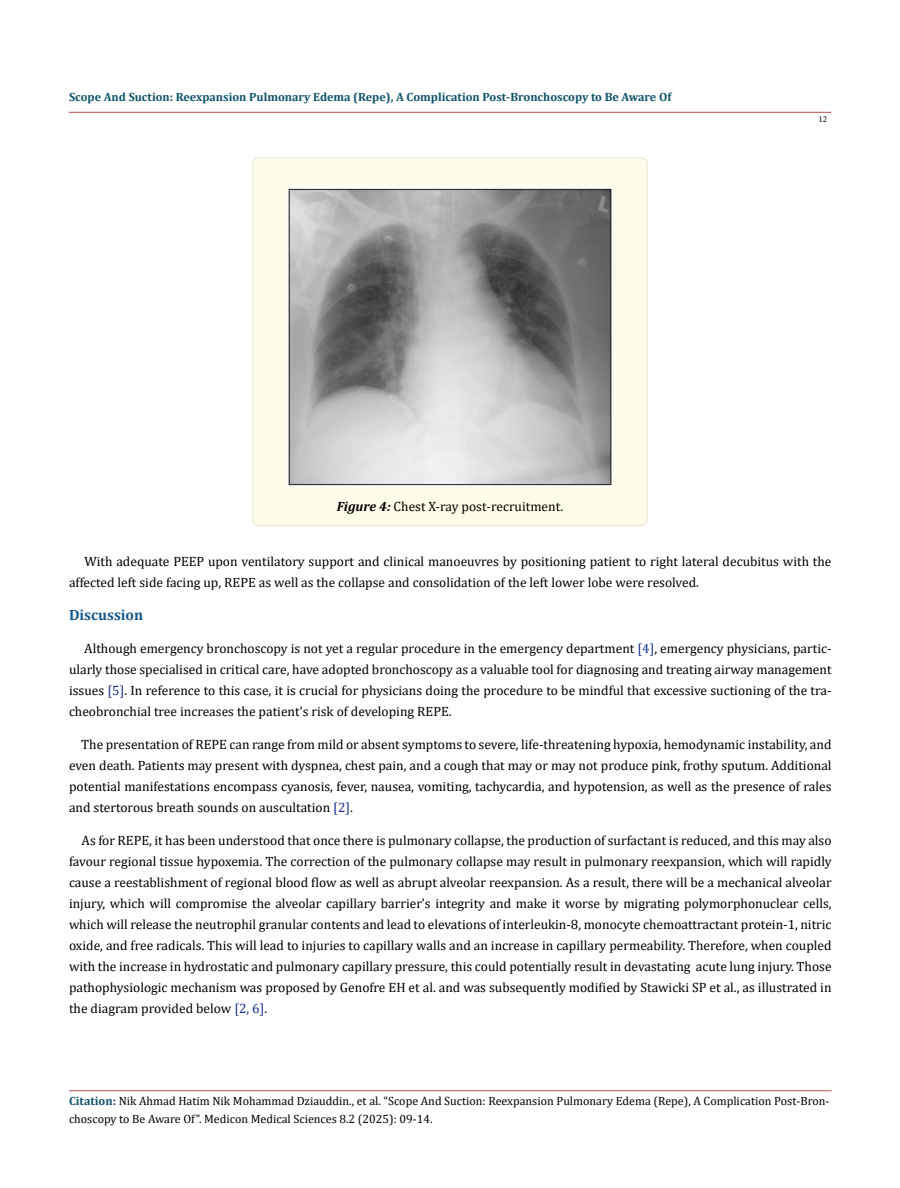
<style>
.page{position:relative;width:900px;height:1188px;background:#fff}
.page>*{position:absolute;margin:0;border:0;box-sizing:border-box;transform-origin:0 0}
.t1{font:700 15px "Cambria";color:#15588c}
.t2{font:13.5px/21px "Cambria";color:#000;text-align:justify}
.t3{font:12px/18px "Cambria";color:#000}
.t4{font:700 12px "Cambria";color:#0e536a}
.t5{font:9px "Minion Pro";color:#000}
.s1{font-weight:700;font-style:italic}
.s2{color:#152c8c}
.s3{font-weight:700;color:#0e536a}
.s4{font-weight:700;color:#173e88}
</style>
<div class="page">
<hr style="left:69px;top:1091px;width:763px;height:1px;background:#c0504d">
<hr style="left:69px;top:112px;width:762px;height:1px;background:#c0504d">
<div style="left:253px;top:158px;width:394px;height:367px;background:#fffde9;border-radius:6px"></div>
<div style="left:252px;top:157px;width:396px;height:369px;border:2px solid #eeece1;border-radius:6px"></div>
<img style="left:287px;top:187px;width:326px;height:299px">
<p class="t4" style="left:69px;top:89px;width:604px">Scope And Suction: Reexpansion Pulmonary Edema (Repe), A Complication Post-Bronchoscopy to Be Aware Of</p>
<p class="t5" style="left:818px;top:113px;width:10px">12</p>
<p class="t2" style="left:337px;top:496px;width:228px"><span class="s1">Figure 4:</span> Chest X-ray post-recruitment.</p>
<p class="t2" style="left:69px;top:551px;width:764px;text-indent:15px">With adequate PEEP upon ventilatory support and clinical manoeuvres by positioning patient to right lateral decubitus with the affected left side facing up, REPE as well as the collapse and consolidation of the left lower lobe were resolved.</p>
<p class="t1" style="left:69px;top:605px;width:76px">Discussion</p>
<p class="t2" style="left:69px;top:638px;width:764px;text-indent:15px">Although emergency bronchoscopy is not yet a regular procedure in the emergency department <span class="s2">[4]</span>, emergency physicians, partic&shy;ularly those specialised in critical care, have adopted bronchoscopy as a valuable tool for diagnosing and treating airway management issues <span class="s2">[5]</span>. In reference to this case, it is crucial for physicians doing the procedure to be mindful that excessive suctioning of the tra&shy;cheobronchial tree increases the patient’s risk of developing REPE.</p>
<p class="t2" style="left:69px;top:734px;width:764px;text-indent:12px">The presentation of REPE can range from mild or absent symptoms to severe, life-threatening hypoxia, hemodynamic instability, and even death. Patients may present with dyspnea, chest pain, and a cough that may or may not produce pink, frothy sputum. Additional potential manifestations encompass cyanosis, fever, nausea, vomiting, tachycardia, and hypotension, as well as the presence of rales and stertorous breath sounds on auscultation <span class="s2">[2]</span>.</p>
<p class="t2" style="left:69px;top:830px;width:764px;text-indent:13px">As for REPE, it has been understood that once there is pulmonary collapse, the production of surfactant is reduced, and this may also favour regional tissue hypoxemia. The correction of the pulmonary collapse may result in pulmonary reexpansion, which will rapidly cause a reestablishment of regional blood flow as well as abrupt alveolar reexpansion. As a result, there will be a mechanical alveolar injury, which will compromise the alveolar capillary barrier’s integrity and make it worse by migrating polymorphonuclear cells, which will release the neutrophil granular contents and lead to elevations of interleukin-8, monocyte chemoattractant protein-1, nitric oxide, and free radicals. This will lead to injuries to capillary walls and an increase in capillary permeability. Therefore, when coupled with the increase in hydrostatic and pulmonary capillary pressure, this could potentially result in devastating acute lung injury. Those pathophysiologic mechanism was proposed by Genofre EH et al. and was subsequently modified by Stawicki SP et al., as illustrated in the diagram provided below <span class="s2">[2, 6]</span>.</p>
<p class="t3" style="left:69px;top:1092px;width:762px"><span class="s3">Citation</span><span class="s4">:</span> Nik Ahmad Hatim Nik Mohammad Dziauddin., et al. “Scope And Suction: Reexpansion Pulmonary Edema (Repe), A Complication Post-Bron&shy;choscopy to Be Aware Of”. Medicon Medical Sciences 8.2 (2025): 09-14.</p>
</div>
